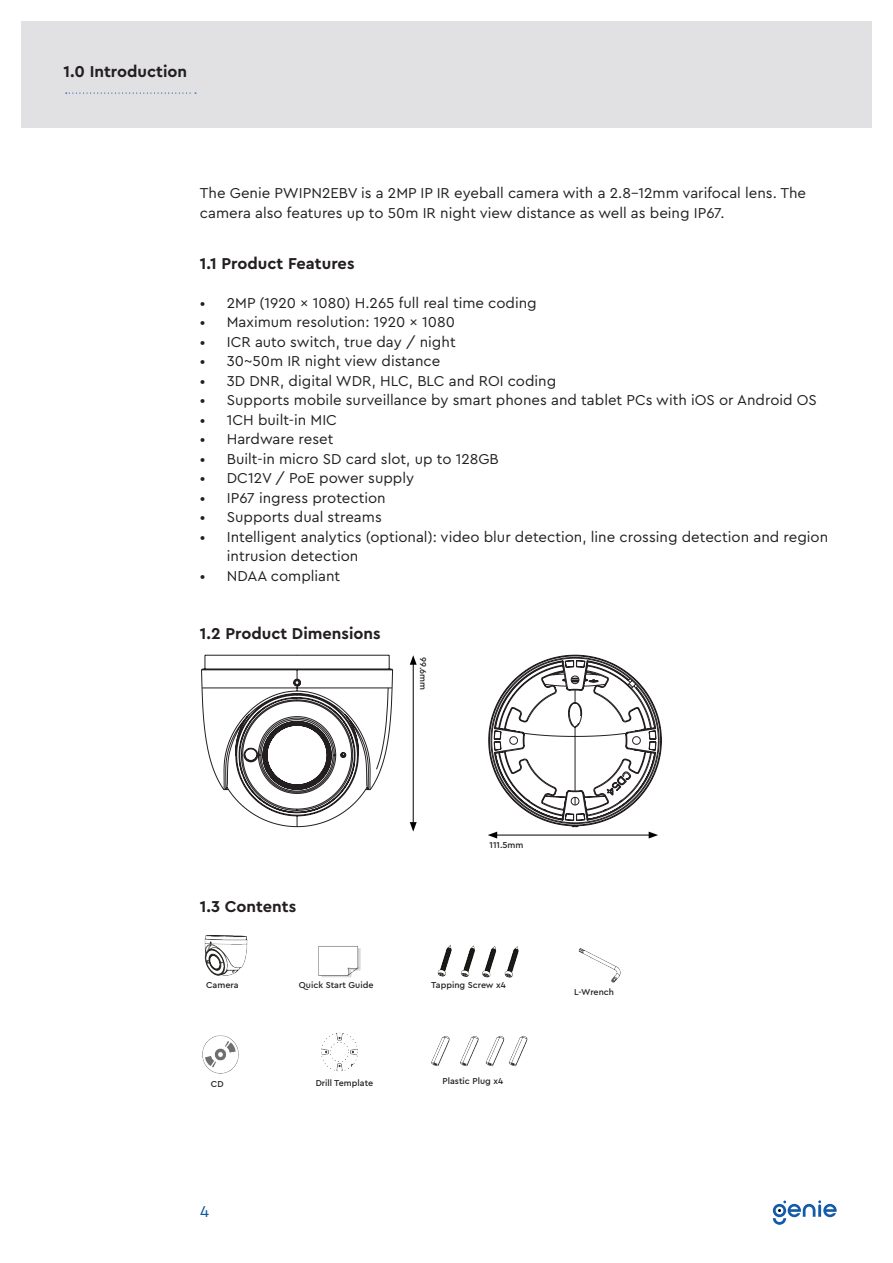
<style>
.page{position:relative;width:893px;height:1263px;background:#fff}
.page>*{position:absolute;margin:0;border:0;box-sizing:border-box;transform-origin:0 0}
.Sub_Section_Title{font:700 16.5px "Cera Pro";color:#231f20}
.Section_Title{font:700 16.5px "Cera Pro";color:#231f20}
.t1{font:16.5px "Cera Pro";color:#09559e}
.t2{font:15px/19.5px "Cera Pro";color:#231f20}
.t3{font:500 9px "Cera Pro";color:#231f20}
</style>
<div class="page">
<div style="left:21px;top:21px;width:851px;height:107px;background:#e1e1e4"></div>
<svg style="left:773px;top:1200px;width:64px;height:25px"></svg>
<img style="left:203px;top:935px;width:418px;height:139px">
<svg style="left:66px;top:93px;width:130px;height:1px"></svg>
<hr style="left:413px;top:662px;width:1px;height:162px;background:#000">
<svg style="left:410px;top:655px;width:7px;height:10px"></svg>
<svg style="left:410px;top:822px;width:7px;height:10px"></svg>
<svg style="left:201px;top:655px;width:192px;height:173px"></svg>
<svg style="left:488px;top:655px;width:174px;height:183px"></svg>
<p class="Section_Title" style="left:64px;top:60px;width:125px">1.0 Introduction</p>
<p class="t2" style="left:200px;top:183px;width:608px">The Genie PWIPN2EBV is a 2MP IP IR eyeball camera with a 2.8-12mm varifocal lens. The camera also features up to 50m IR night view distance as well as being IP67.</p>
<p class="Sub_Section_Title" style="left:200px;top:252px;width:156px">1.1 Product Features</p>
<p class="t2" style="left:200px;top:292px;width:338px">• 2MP (1920 x 1080) H.265 full real time coding</p>
<p class="t2" style="left:200px;top:312px;width:257px">• Maximum resolution: 1920 x 1080</p>
<p class="t2" style="left:200px;top:331px;width:257px">• ICR auto switch, true day / night</p>
<p class="t2" style="left:200px;top:351px;width:242px">• 30~50m IR night view distance</p>
<p class="t2" style="left:200px;top:370px;width:358px">• 3D DNR, digital WDR, HLC, BLC and ROI coding</p>
<p class="t2" style="left:200px;top:390px;width:619px">• Supports mobile surveillance by smart phones and tablet PCs with iOS or Android OS</p>
<p class="t2" style="left:200px;top:409px;width:139px">• 1CH built-in MIC</p>
<p class="t2" style="left:200px;top:429px;width:135px">• Hardware reset</p>
<p class="t2" style="left:200px;top:448px;width:300px">• Built-in micro SD card slot, up to 128GB</p>
<p class="t2" style="left:200px;top:468px;width:216px">• DC12V / PoE power supply</p>
<p class="t2" style="left:200px;top:487px;width:187px">• IP67 ingress protection</p>
<p class="t2" style="left:200px;top:507px;width:183px">• Supports dual streams</p>
<p class="t2" style="left:227px;top:526px;width:603px;text-indent:-27px">• Intelligent analytics (optional): video blur detection, line crossing detection and region intrusion detection</p>
<p class="t2" style="left:200px;top:565px;width:142px">• NDAA compliant</p>
<p class="Sub_Section_Title" style="left:200px;top:623px;width:182px">1.2 Product Dimensions</p>
<p class="t3" style="left:429px;top:657px;width:34px;rotate:90deg">99.6mm</p>
<p class="Sub_Section_Title" style="left:200px;top:896px;width:98px">1.3 Contents</p>
<p class="t3" style="left:490px;top:839px;width:35px">111.5mm</p>
<p class="t3" style="left:206px;top:979px;width:34px">Camera</p>
<p class="t3" style="left:299px;top:979px;width:76px">Quick Start Guide</p>
<p class="t3" style="left:431px;top:979px;width:76px">Tapping Screw x4</p>
<p class="t3" style="left:211px;top:1078px;width:14px">CD</p>
<p class="t3" style="left:316px;top:1077px;width:59px">Drill Template</p>
<p class="t1" style="left:200px;top:1200px;width:11px">4</p>
<p class="t3" style="left:443px;top:1075px;width:62px">Plastic Plug x4</p>
<p class="t3" style="left:574px;top:985px;width:42px">L-Wrench</p>
</div>
